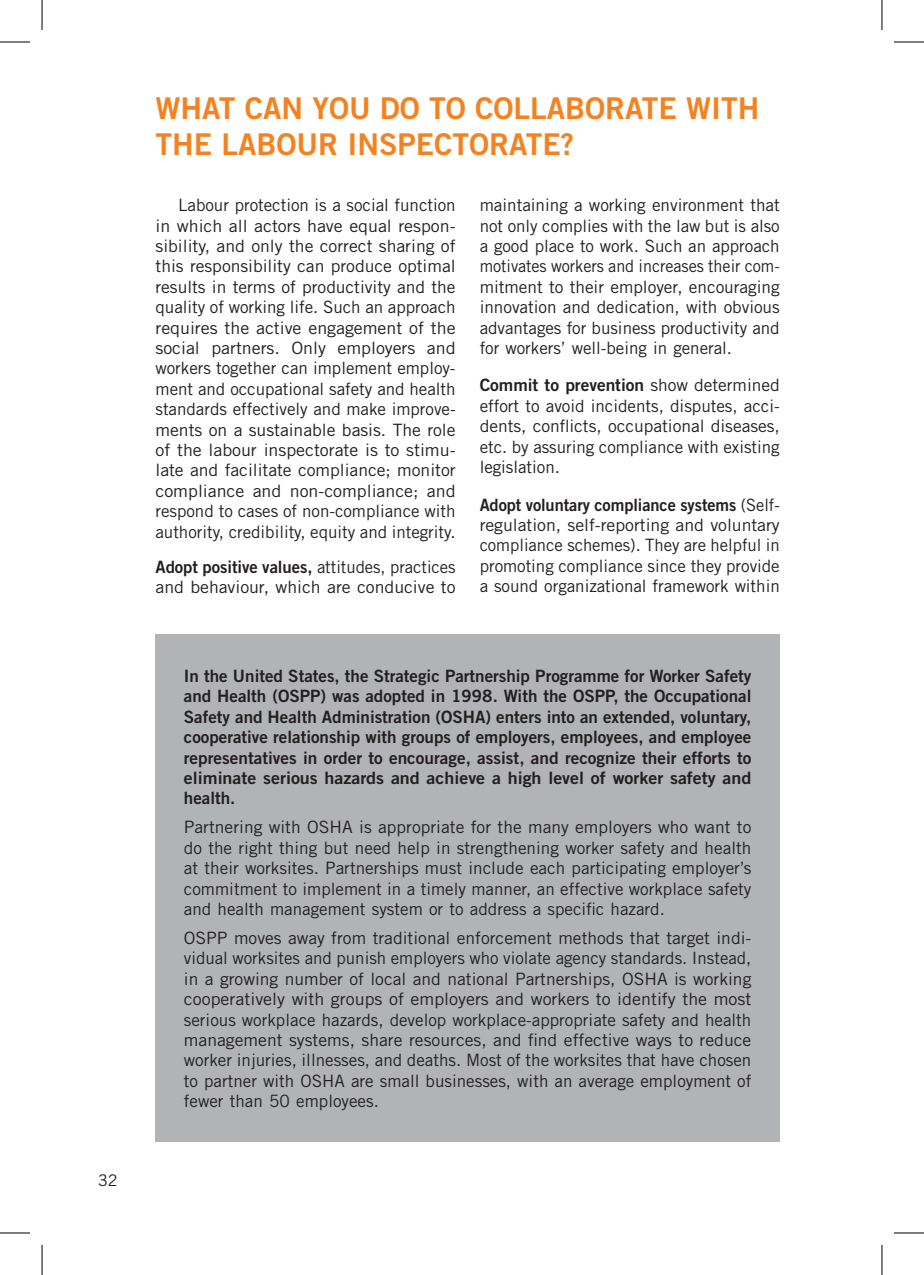
<style>
.page{position:relative;width:924px;height:1275px;background:#fff}
.page>*{position:absolute;margin:0;border:0;box-sizing:border-box;transform-origin:0 0}
.t1{font:30px/36px "Trade Gothic LT Std Bd 2";color:#f58220}
.t2{font:17px/20.4px "Trade Gothic LT Std";letter-spacing:-.005em;color:#231f20;text-align:justify}
.t3{font:17px/20.4px "Trade Gothic LT Std Bd 2";letter-spacing:-.005em;color:#231f20;text-align:justify}
.t4{font:17px/20.4px "Trade Gothic LT Std";letter-spacing:-.005em;color:#231f20;text-align:justify;scale:1.04 1}
.t5{font:17px "Trade Gothic LT Std Bd 2";letter-spacing:-.005em;color:#231f20;scale:.96 1}
.t6{font:16px "Trade Gothic LT Std";color:#231f20}
.s1{font-family:"Trade Gothic LT Std"}
</style>
<div class="page">
<div style="left:155px;top:634px;width:624px;height:508px;background:#b2b3b7"></div>
<hr style="left:0;top:42px;width:30px;height:1px;background:#000">
<hr style="left:893px;top:42px;width:30px;height:1px;background:#000">
<hr style="left:0;top:1232px;width:30px;height:1px;background:#000">
<hr style="left:893px;top:1232px;width:30px;height:1px;background:#000">
<hr style="left:42px;top:0;width:1px;height:30px;background:#000">
<hr style="left:42px;top:1245px;width:1px;height:30px;background:#000">
<hr style="left:881px;top:0;width:1px;height:30px;background:#000">
<hr style="left:881px;top:1245px;width:1px;height:30px;background:#000">
<p class="t6" style="left:98px;top:1170px;width:21px">32</p>
<h1 class="t1" style="left:155px;top:90px;width:605px">WHAT CAN YOU DO TO COLLABORATE WITH<br>THE LABOUR INSPECTORATE?</h1>
<p class="t2" style="left:155px;top:195px;width:301px;text-indent:23px">Labour protection is a social function in which all actors have equal respon&shy;sibility, and only the correct sharing of this responsibility can produce optimal results in terms of productivity and the quality of working life. Such an approach requires the active engagement of the social partners. Only employers and workers together can implement employ&shy;ment and occupational safety and health standards effectively and make improve&shy;ments on a sustainable basis. The role of the labour inspectorate is to stimu&shy;late and facilitate compliance; monitor compliance and non-compliance; and respond to cases of non-compliance with authority, credibility, equity and integrity.</p>
<p class="t3" style="left:155px;top:556px;width:301px">Adopt positive values, <span class="s1">attitudes, practices</span></p>
<p class="t4" style="left:155px;top:576px;width:290px">and behaviour, which are conducive to</p>
<p class="t2" style="left:479px;top:195px;width:301px">maintaining a working environment that not only complies with the law but is also a good place to work. Such an approach motivates workers and increases their com&shy;mitment to their employer, encouraging innovation and dedication, with obvious advantages for business productivity and for workers’ well-being in general.</p>
<p class="t3" style="left:479px;top:375px;width:301px">Commit to prevention <span class="s1">show determined</span></p>
<p class="t2" style="left:479px;top:395px;width:301px">effort to avoid incidents, disputes, acci&shy;dents, conflicts, occupational diseases, etc. by assuring compliance with existing legislation.</p>
<p class="t5" style="left:479px;top:494px;width:314px">Adopt voluntary compliance systems <span class="s1">(Self-</span></p>
<p class="t4" style="left:479px;top:514px;width:290px">regulation, self-reporting and voluntary compliance schemes). They are helpful in promoting compliance since they provide a sound organizational framework within</p>
<p class="t3" style="left:184px;top:665px;width:568px">In the U nited States, the Strategic Partnership Programme for Worker Safety and Health (OSPP) was adopted in 1998. With the OSPP, the Occupational Safety and Health Administration (OSHA) enters into an extended, voluntary, cooperative relationship with groups of employers, employees, and employee representatives in order to encourage, assist, and recognize their efforts to eliminate serious hazards and achieve a high level of worker safety and health.</p>
<p class="t2" style="left:184px;top:817px;width:568px">Partnering with OSHA is appropriate for the many employers who want to do the right thing but need help in strengthening worker safety and health at their worksites. Partnerships must include each participating employer’s commitment to implement in a timely manner, an effective workplace safety and health management system or to address a specific hazard.</p>
<p class="t2" style="left:184px;top:927px;width:569px">OSPP moves away from traditional enforcement methods that target indi&shy;vidual worksites and punish employers who violate agency standards. Instead, in a growing number of local and national Partnerships, OSHA is working cooperatively with groups of employers and workers to identify the most serious workplace hazards, develop workplace-appropriate safety and health management systems, share resources, and find effective ways to reduce worker injuries, illnesses, and deaths. Most of the worksites that have chosen to partner with OSHA are small businesses, with an average employment of fewer than 50 employees.</p>
</div>
